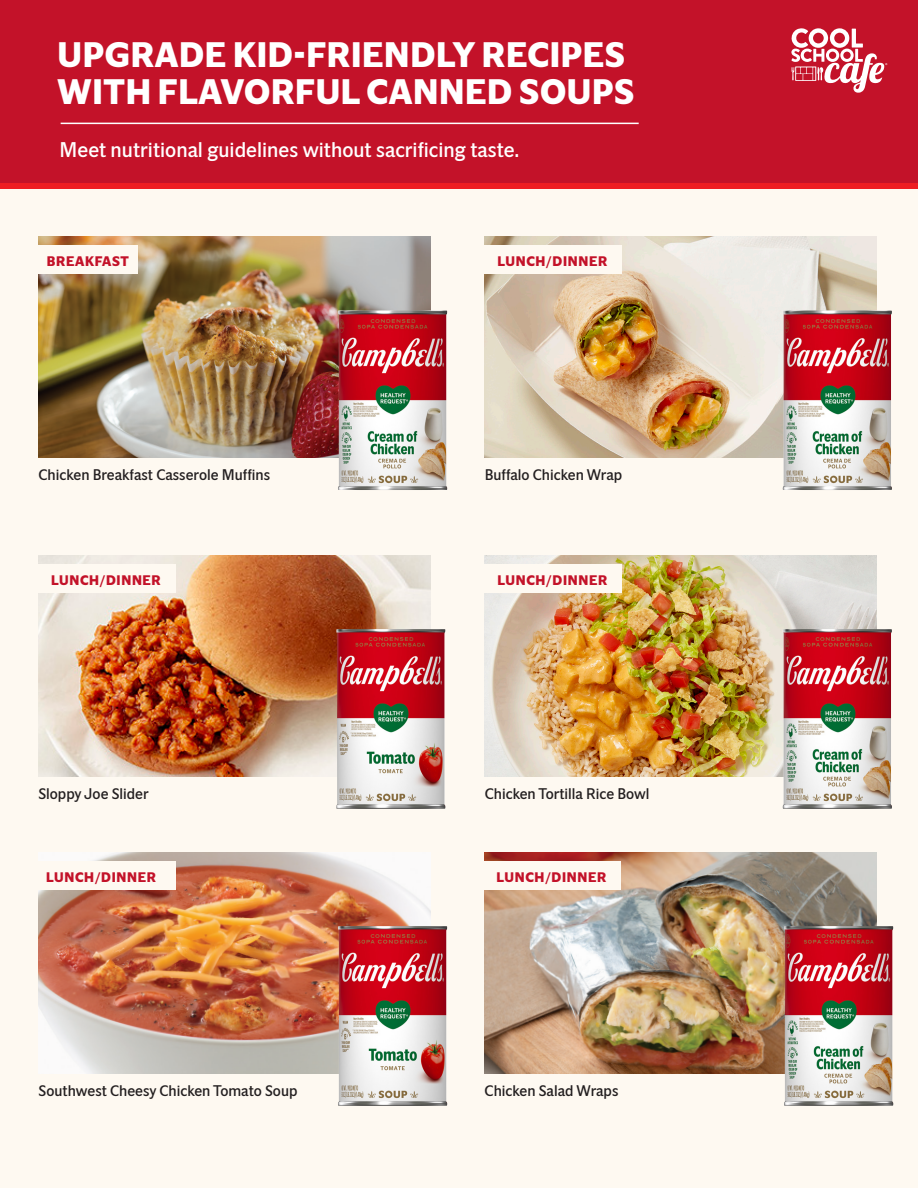
<style>
.page{position:relative;width:918px;height:1188px;background:#fef9f1}
.page>*{position:absolute;margin:0;border:0;box-sizing:border-box;transform-origin:0 0}
.t1{font:700 34.5px/37.5px "A2 Standard Sans";letter-spacing:.02em;color:#fff}
.t2{font:20.7px "A2 Standard Sans";color:#fff}
.t3{font:15px "A2 Standard Sans";color:#231f20}
.t4{font:700 13.5px "A2 Standard Sans";letter-spacing:.05em;color:#c31229}
</style>
<div class="page">
<div style="left:0;top:0;width:918px;height:189px;background:#c31229"></div>
<img style="left:39px;top:237px;width:391px;height:220px">
<img style="left:485px;top:853px;width:391px;height:220px">
<img style="left:39px;top:853px;width:391px;height:220px">
<img style="left:485px;top:237px;width:392px;height:220px">
<img style="left:485px;top:556px;width:392px;height:220px">
<img style="left:38px;top:556px;width:392px;height:220px">
<img style="left:338px;top:310px;width:109px;height:180px">
<img style="left:784px;top:926px;width:109px;height:180px">
<img style="left:338px;top:926px;width:109px;height:180px">
<img style="left:336px;top:629px;width:110px;height:180px">
<img style="left:782px;top:310px;width:110px;height:180px">
<img style="left:782px;top:629px;width:110px;height:180px">
<div style="left:38px;top:246px;width:100px;height:28px;background:#fef9f1"></div>
<div style="left:27px;top:861px;width:148px;height:29px;background:#fef9f1"></div>
<div style="left:36px;top:564px;width:140px;height:29px;background:#fef9f1"></div>
<div style="left:483px;top:564px;width:139px;height:29px;background:#fef9f1"></div>
<div style="left:483px;top:246px;width:139px;height:28px;background:#fef9f1"></div>
<div style="left:482px;top:861px;width:139px;height:29px;background:#fef9f1"></div>
<hr style="left:61px;top:123px;width:578px;height:1px;background:#fff">
<svg style="left:791px;top:28px;width:96px;height:65px"></svg>
<p class="t1" style="left:58px;top:36px;width:578px">UPGRADE KID-FRIENDLY RECIPES<br>WITH FLAVORFUL CANNED SOUPS</p>
<p class="t2" style="left:60px;top:137px;width:461px">Meet nutritional guidelines without sacrificing taste.</p>
<p class="t4" style="left:47px;top:253px;width:83px">BREAKFAST</p>
<p class="t3" style="left:39px;top:465px;width:233px">Chicken Breakfast Casserole Muffins</p>
<p class="t4" style="left:497px;top:253px;width:111px">LUNCH/DINNER</p>
<p class="t3" style="left:485px;top:465px;width:139px">Buffalo Chicken Wrap</p>
<p class="t4" style="left:51px;top:572px;width:111px">LUNCH/DINNER</p>
<p class="t4" style="left:497px;top:572px;width:111px">LUNCH/DINNER</p>
<p class="t3" style="left:38px;top:784px;width:112px">Sloppy Joe Slider</p>
<p class="t3" style="left:485px;top:784px;width:166px">Chicken Tortilla Rice Bowl</p>
<p class="t4" style="left:46px;top:869px;width:111px">LUNCH/DINNER</p>
<p class="t4" style="left:497px;top:869px;width:111px">LUNCH/DINNER</p>
<p class="t3" style="left:39px;top:1081px;width:260px">Southwest Cheesy Chicken Tomato Soup</p>
<p class="t3" style="left:485px;top:1081px;width:135px">Chicken Salad Wraps</p>
</div>
